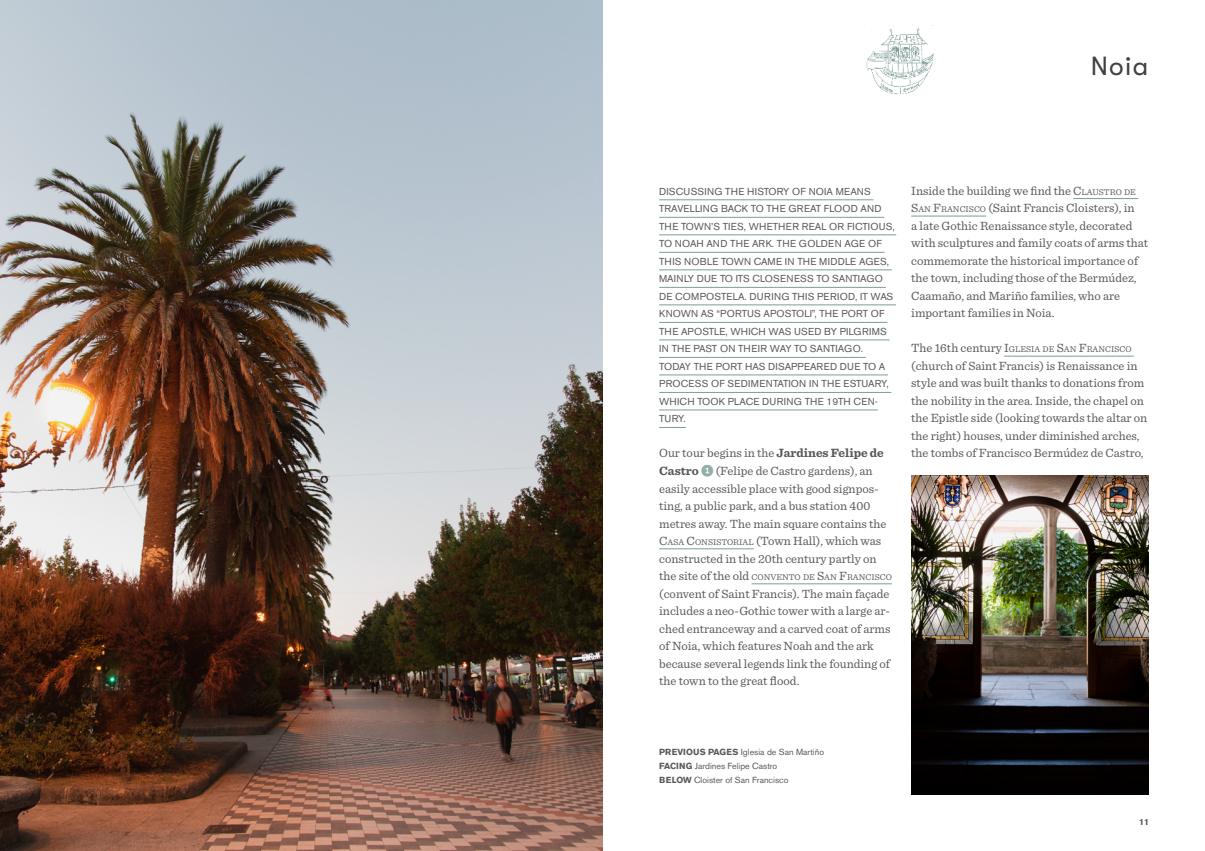
<style>
.page{position:relative;width:1205px;height:851px;background:#fff}
.page>*{position:absolute;margin:0;border:0;box-sizing:border-box;transform-origin:0 0}
.t1{font:26.25px "GT Walsheim";color:#414042}
.t2{font:12.5px/17.5px "Sentinel";color:#58595b}
.Intro{font:10px/17.5px "Akzidenz Grotesk BE";letter-spacing:.02em;color:#58595b}
.t3{font:8.75px/13.8px "Akzidenz Grotesk BE";color:#58595b}
.t4{font:8.75px "Sentinel";color:#58595b}
.t5{font:700 8.75px "Akzidenz Grotesk BE";color:#58595b}
.s1{font-weight:700}
.s2{font-family:"Whitney Index Black Round Bd";color:#93ada8}
.s3{font-style:inherit}
.s4{font-size:8.75px}
.s5{font-size:12.5px}
</style>
<div class="page">
<img style="left:911px;top:475px;width:237px;height:319px">
<hr style="left:659px;top:199px;width:214px;height:1px;background:#7c9e97">
<hr style="left:659px;top:217px;width:225px;height:1px;background:#7c9e97">
<hr style="left:659px;top:234px;width:237px;height:1px;background:#7c9e97">
<hr style="left:659px;top:252px;width:225px;height:1px;background:#7c9e97">
<hr style="left:659px;top:269px;width:233px;height:1px;background:#7c9e97">
<hr style="left:659px;top:287px;width:227px;height:1px;background:#7c9e97">
<hr style="left:659px;top:304px;width:237px;height:1px;background:#7c9e97">
<hr style="left:659px;top:322px;width:228px;height:1px;background:#7c9e97">
<hr style="left:659px;top:339px;width:230px;height:1px;background:#7c9e97">
<hr style="left:659px;top:357px;width:207px;height:1px;background:#7c9e97">
<hr style="left:659px;top:374px;width:229px;height:1px;background:#7c9e97">
<hr style="left:659px;top:392px;width:232px;height:1px;background:#7c9e97">
<hr style="left:659px;top:409px;width:219px;height:1px;background:#7c9e97">
<svg style="left:659px;top:427px;width:27px;height:1px"></svg>
<hr style="left:659px;top:548px;width:95px;height:1px;background:#7c9e97">
<hr style="left:751px;top:583px;width:141px;height:1px;background:#7c9e97">
<hr style="left:1073px;top:198px;width:65px;height:1px;background:#7c9e97">
<hr style="left:911px;top:216px;width:75px;height:1px;background:#7c9e97">
<hr style="left:1004px;top:356px;width:130px;height:1px;background:#7c9e97">
<img style="left:864px;top:25px;width:70px;height:70px">
<img style="left:0;top:0;width:602px;height:850px">
<p class="t1" style="left:1090px;top:51px;width:59px">Noia</p>
<p class="Intro" style="left:659px;top:182px;width:237px">DISCUSSING THE HISTORY OF NOIA MEANS TRAVELLING BACK TO THE GREAT FLOOD AND THE TOWN’S TIES, WHETHER REAL OR FICTIOUS, TO NOAH AND THE ARK. THE GOLDEN AGE OF THIS NOBLE TOWN CAME IN THE MIDDLE AGES, MAINLY DUE TO ITS CLOSENESS TO SANTIAGO DE COMPOSTELA. DURING THIS PERIOD, IT WAS KNOWN AS “PORTUS APOSTOLI”, THE PORT OF THE APOSTLE, WHICH WAS USED BY PILGRIMS IN THE PAST ON THEIR WAY TO SANTIAGO.<br>TODAY THE PORT HAS DISAPPEARED DUE TO A PROCESS OF SEDIMENTATION IN THE ESTUARY, WHICH TOOK PLACE DURING THE 19TH CEN-TURY.</p>
<p class="t2" style="left:659px;top:443px;width:229px">Our tour begins in the <span class="s1">Jardines Felipe de Castro</span> <span class="s2">1</span> (Felipe de Castro gardens), an easily accessible place with good signpos&shy;ting, a public park, and a bus station 400 metres away. The main square contains the <span class="s3">C</span><span class="s4">ASA</span> <span class="s3">C</span><span class="s4">ONSISTORIAL</span> (Town Hall), which was constructed in the 20th century partly on</p>
<p class="t4" style="left:659px;top:570px;width:234px"><span class="s5">the site of the old</span> CONVENTO DE <span class="s5">S</span>AN <span class="s5">F</span>RANCISCO</p>
<p class="t2" style="left:659px;top:583px;width:233px">(convent of Saint Francis). The main façade includes a neo-Gothic tower with a large ar&shy;ched entranceway and a carved coat of arms of Noia, which features Noah and the ark because several legends link the founding of the town to the great flood.</p>
<p class="t2" style="left:911px;top:181px;width:238px">Inside the building we find the <span class="s3">C</span><span class="s4">LAUSTRO DE </span><span class="s3">S</span><span class="s4">AN</span> <span class="s3">F</span><span class="s4">RANCISCO</span> (Saint Francis Cloisters), in<br>a late Gothic Renaissance style, decorated with sculptures and family coats of arms that commemorate the historical importance of the town, including those of the Bermúdez, Caamaño, and Mariño families, who are important families in Noia.</p>
<p class="t4" style="left:911px;top:343px;width:222px"><span class="s5">The 16th century</span> <span class="s5">I</span>GLESIA DE <span class="s5">S</span>AN <span class="s5">F</span>RANCISCO</p>
<p class="t2" style="left:911px;top:356px;width:237px">(church of Saint Francis) is Renaissance in style and was built thanks to donations from the nobility in the area. Inside, the chapel on the Epistle side (looking towards the altar on the right) houses, under diminished arches, the tombs of Francisco Bermúdez de Castro,</p>
<p class="t3" style="left:659px;top:745px;width:166px"><span class="s1">PREVIOUS PAGES</span> Iglesia de San Martiño<br><span class="s1">FACING</span> Jardines Felipe Castro<br><span class="s1">BELOW</span> Cloister of San Francisco</p>
<p class="t5" style="left:1139px;top:817px;width:11px">11</p>
</div>
